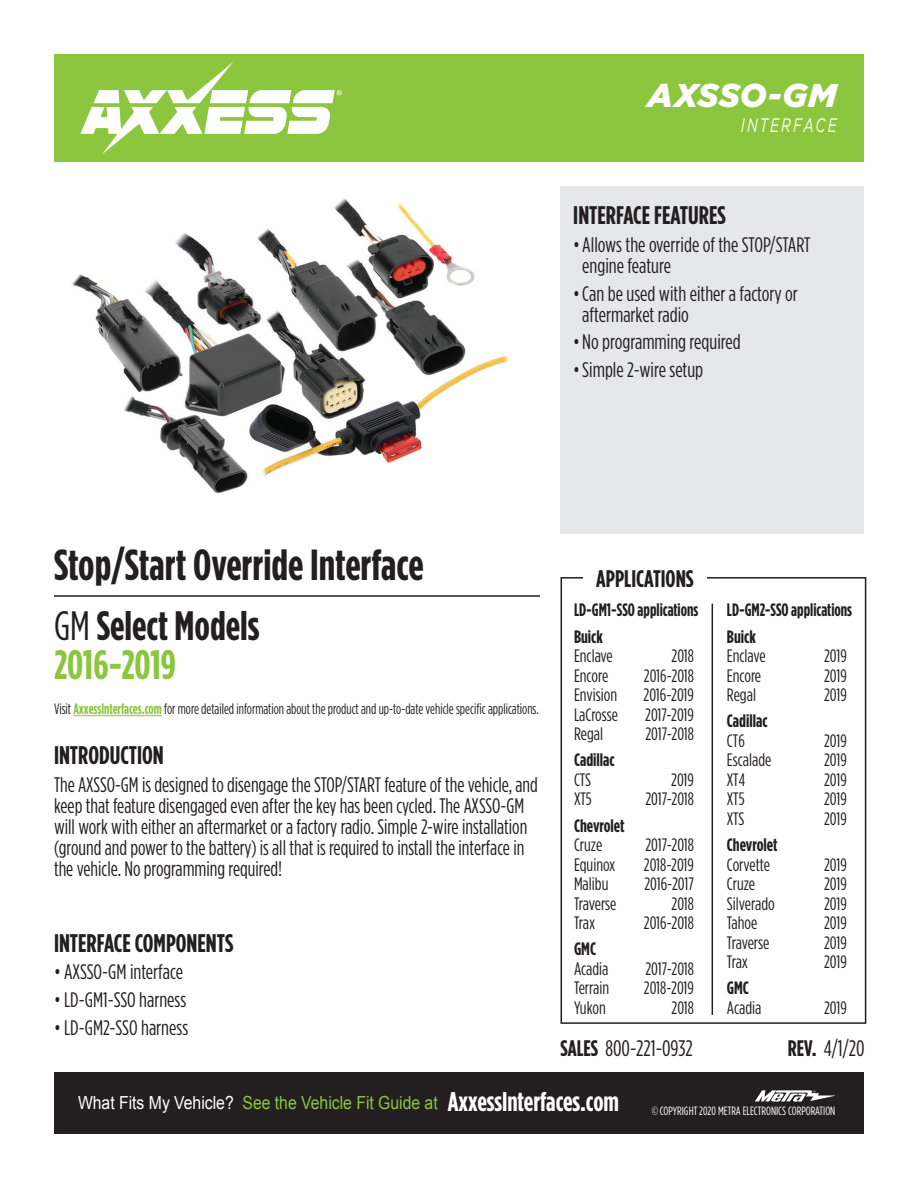
<style>
.page{position:relative;width:918px;height:1188px;background:#fff}
.page>*{position:absolute;margin:0;border:0;box-sizing:border-box;transform-origin:0 0}
.t1{font:700 43.5px "Gotham Condensed";color:#231f20}
.t2{font:700 41.1px/39px "Gotham Condensed";color:#231f20}
.t3{font:italic 900 33px "Gotham";letter-spacing:.005em;color:#fff}
.t4{font:700 27px "Gotham Condensed";color:#fff}
.t5{font:700 25.5px "Gotham Condensed";color:#231f20}
.t6{font:700 24px "Gotham Condensed";color:#231f20}
.t7{font:22.5px "Gotham Condensed";color:#231f20}
.t8{font:21px/21px "Gotham Condensed";color:#231f20}
.t9{font:italic 19.5px "Gotham";letter-spacing:.15em;color:#fff;scale:.7 1}
.t10{font:18px "Gotham Condensed";color:#231f20}
.t11{font:700 18px/26.2px "Gotham Condensed";color:#231f20;scale:.94 1}
.t12{font:700 18px "Gotham Condensed";color:#231f20}
.t13{font:18px "Arial";color:#8bc63e;scale:.88 1}
.t14{font:18px "Arial";color:#fff;scale:.88 1}
.t15{font:15px "Gotham Condensed";color:#231f20;scale:.93 1}
.t16{font:12px "Gotham Condensed";color:#fff}
.s1{font-weight:400}
.s2{color:#8bc63e}
.s3{font-weight:700;color:#8bc63e}
.s4{font-weight:700}
</style>
<div class="page">
<div style="left:54px;top:1072px;width:810px;height:62px;background:#231f20"></div>
<div style="left:54px;top:54px;width:810px;height:108px;background:#8bc63e"></div>
<svg style="left:80px;top:62px;width:262px;height:92px"></svg>
<svg style="left:755px;top:1090px;width:80px;height:12px"></svg>
<div style="left:561px;top:577px;width:305px;height:447px;border:2px solid #231f20"></div>
<div style="left:561px;top:186px;width:303px;height:348px;background:#e6e7e9"></div>
<div style="left:583px;top:567px;width:124px;height:20px;background:#fff"></div>
<hr style="left:54px;top:595px;width:486px;height:2px;background:#231f20">
<img style="left:72px;top:198px;width:438px;height:295px">
<hr style="left:73px;top:715px;width:89px;height:1px;background:#8bc63e">
<hr style="left:712px;top:604px;width:1px;height:411px;background:#231f20">
<h3 class="t3" style="left:648px;top:77px;width:191px">AXSSO-GM</h3>
<p class="t9" style="left:741px;top:115px;width:138px">INTERFACE</p>
<p class="t5" style="left:573px;top:201px;width:154px">INTERFACE FEATURES</p>
<p class="t8" style="left:582px;top:234px;width:230px;text-indent:-9px">•Allows the override of the STOP/START engine feature</p>
<p class="t8" style="left:582px;top:283px;width:217px;text-indent:-9px">•Can be used with either a factory or aftermarket radio</p>
<p class="t8" style="left:573px;top:331px;width:169px">•No programming required</p>
<p class="t8" style="left:573px;top:359px;width:131px">•Simple 2-wire setup</p>
<h1 class="t1" style="left:54px;top:540px;width:371px">Stop/Start Override Interface</h1>
<h2 class="t2" style="left:54px;top:605px;width:207px"><span class="s1">GM</span> Select Models<br><span class="s2">2016-2019</span></h2>
<p class="t15" style="left:54px;top:700px;width:523px">Visit <span class="s3">AxxessInterfaces.com</span> for more detailed information about the product and up-to-date vehicle specific applications.</p>
<p class="t5" style="left:54px;top:741px;width:111px">INTRODUCTION</p>
<p class="t8" style="left:54px;top:773px;width:485px">The AXSSO-GM is designed to disengage the STOP/START feature of the vehicle, and keep that feature disengaged even after the key has been cycled. The AXSSO-GM will work with either an aftermarket or a factory radio. Simple 2-wire installation (ground and power to the battery) is all that is required to install the interface in the vehicle. No programming required!</p>
<p class="t5" style="left:54px;top:928px;width:181px">INTERFACE COMPONENTS</p>
<p class="t8" style="left:54px;top:961px;width:131px">• AXSSO-GM interface</p>
<p class="t8" style="left:54px;top:989px;width:134px">• LD-GM1-SSO harness</p>
<p class="t8" style="left:54px;top:1017px;width:136px">• LD-GM2-SSO harness</p>
<p class="t6" style="left:596px;top:565px;width:99px">APPLICATIONS</p>
<p class="t11" style="left:574px;top:596px;width:134px">LD-GM1-SSO applications<br>Buick</p>
<p class="t10" style="left:574px;top:646px;width:40px">Enclave</p>
<p class="t10" style="left:671px;top:646px;width:24px">2018</p>
<p class="t10" style="left:574px;top:666px;width:36px">Encore</p>
<p class="t10" style="left:644px;top:666px;width:52px">2016-2018</p>
<p class="t10" style="left:574px;top:685px;width:45px">Envision</p>
<p class="t10" style="left:643px;top:685px;width:52px">2016-2019</p>
<p class="t10" style="left:574px;top:705px;width:46px">LaCrosse</p>
<p class="t10" style="left:645px;top:705px;width:50px">2017-2019</p>
<p class="t10" style="left:574px;top:724px;width:31px">Regal</p>
<p class="t10" style="left:645px;top:724px;width:50px">2017-2018</p>
<p class="t12" style="left:574px;top:750px;width:42px">Cadillac</p>
<p class="t10" style="left:574px;top:770px;width:19px">CTS</p>
<p class="t10" style="left:671px;top:770px;width:24px">2019</p>
<p class="t10" style="left:574px;top:789px;width:19px">XT5</p>
<p class="t10" style="left:645px;top:789px;width:50px">2017-2018</p>
<p class="t12" style="left:574px;top:815px;width:52px">Chevrolet</p>
<p class="t10" style="left:574px;top:835px;width:30px">Cruze</p>
<p class="t10" style="left:645px;top:835px;width:50px">2017-2018</p>
<p class="t10" style="left:574px;top:855px;width:43px">Equinox</p>
<p class="t10" style="left:644px;top:855px;width:52px">2018-2019</p>
<p class="t10" style="left:574px;top:874px;width:36px">Malibu</p>
<p class="t10" style="left:644px;top:874px;width:51px">2016-2017</p>
<p class="t10" style="left:574px;top:894px;width:44px">Traverse</p>
<p class="t10" style="left:671px;top:894px;width:24px">2018</p>
<p class="t10" style="left:574px;top:913px;width:23px">Trax</p>
<p class="t10" style="left:644px;top:913px;width:52px">2016-2018</p>
<p class="t12" style="left:574px;top:939px;width:24px">GMC</p>
<p class="t10" style="left:574px;top:959px;width:36px">Acadia</p>
<p class="t10" style="left:645px;top:959px;width:50px">2017-2018</p>
<p class="t10" style="left:574px;top:978px;width:37px">Terrain</p>
<p class="t10" style="left:644px;top:978px;width:52px">2018-2019</p>
<p class="t10" style="left:574px;top:998px;width:33px">Yukon</p>
<p class="t10" style="left:671px;top:998px;width:24px">2018</p>
<p class="t11" style="left:727px;top:596px;width:135px">LD-GM2-SSO applications<br>Buick</p>
<p class="t10" style="left:727px;top:646px;width:40px">Enclave</p>
<p class="t10" style="left:824px;top:646px;width:24px">2019</p>
<p class="t10" style="left:727px;top:666px;width:36px">Encore</p>
<p class="t10" style="left:824px;top:666px;width:24px">2019</p>
<p class="t10" style="left:727px;top:685px;width:31px">Regal</p>
<p class="t10" style="left:824px;top:685px;width:24px">2019</p>
<p class="t12" style="left:727px;top:711px;width:42px">Cadillac</p>
<p class="t10" style="left:727px;top:731px;width:19px">CT6</p>
<p class="t10" style="left:824px;top:731px;width:24px">2019</p>
<p class="t10" style="left:727px;top:750px;width:46px">Escalade</p>
<p class="t10" style="left:824px;top:750px;width:24px">2019</p>
<p class="t10" style="left:727px;top:770px;width:20px">XT4</p>
<p class="t10" style="left:824px;top:770px;width:24px">2019</p>
<p class="t10" style="left:727px;top:789px;width:19px">XT5</p>
<p class="t10" style="left:824px;top:789px;width:24px">2019</p>
<p class="t10" style="left:727px;top:809px;width:19px">XTS</p>
<p class="t10" style="left:824px;top:809px;width:24px">2019</p>
<p class="t12" style="left:727px;top:835px;width:52px">Chevrolet</p>
<p class="t10" style="left:727px;top:855px;width:45px">Corvette</p>
<p class="t10" style="left:824px;top:855px;width:24px">2019</p>
<p class="t10" style="left:727px;top:874px;width:30px">Cruze</p>
<p class="t10" style="left:824px;top:874px;width:24px">2019</p>
<p class="t10" style="left:727px;top:894px;width:49px">Silverado</p>
<p class="t10" style="left:824px;top:894px;width:24px">2019</p>
<p class="t10" style="left:727px;top:913px;width:32px">Tahoe</p>
<p class="t10" style="left:824px;top:913px;width:24px">2019</p>
<p class="t10" style="left:727px;top:933px;width:44px">Traverse</p>
<p class="t10" style="left:824px;top:933px;width:24px">2019</p>
<p class="t10" style="left:727px;top:952px;width:23px">Trax</p>
<p class="t10" style="left:824px;top:952px;width:24px">2019</p>
<p class="t12" style="left:727px;top:978px;width:24px">GMC</p>
<p class="t10" style="left:727px;top:998px;width:36px">Acadia</p>
<p class="t10" style="left:824px;top:998px;width:24px">2019</p>
<p class="t7" style="left:561px;top:1036px;width:134px"><span class="s4">SALES</span> 800-221-0932</p>
<p class="t7" style="left:788px;top:1037px;width:79px"><span class="s4">REV.</span> 4/1/20</p>
<p class="t14" style="left:78px;top:1091px;width:179px">What Fits My Vehicle?</p>
<p class="t4" style="left:448px;top:1087px;width:173px">AxxessInterfaces.com</p>
<p class="t13" style="left:243px;top:1091px;width:223px">See the Vehicle Fit Guide at</p>
<p class="t16" style="left:652px;top:1105px;width:185px">© COPYRIGHT 2020 METRA ELECTRONICS CORPORATION</p>
</div>
